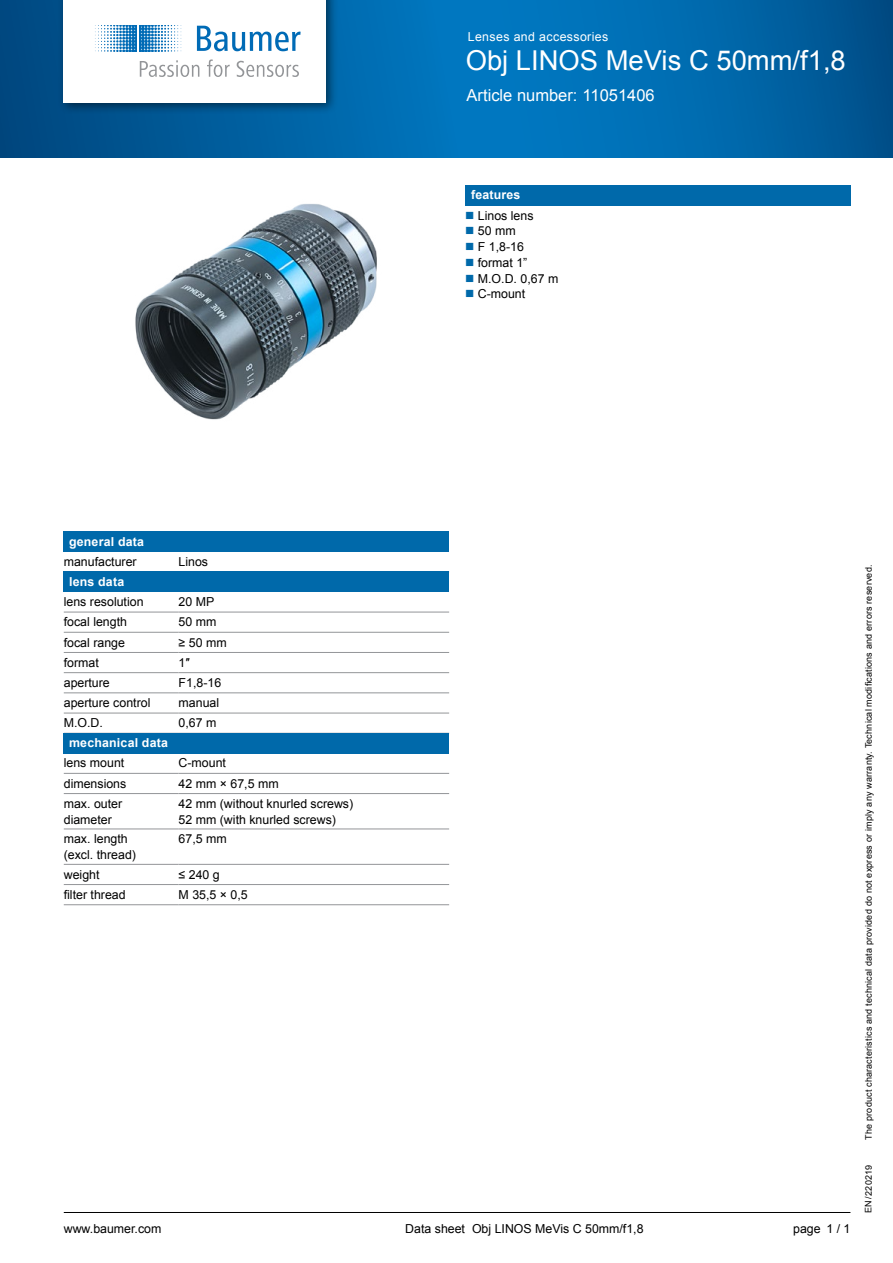
<style>
.page{position:relative;width:893px;height:1263px;background:#fff}
.page>*{position:absolute;margin:0;border:0;box-sizing:border-box;transform-origin:0 0}
.t1{font:27.45px "Arial";color:#fff}
.t2{font:16.5px "Arial";color:#fff}
.t3{font:12.3px/15.8px "Arial";color:#000}
.t4{font:700 12.3px "Arial";letter-spacing:.015em;color:#fff}
.t5{font:12.3px "Arial";letter-spacing:.03em;color:#fff}
.t6{font:9px "Arial";letter-spacing:.02em;color:#000}
</style>
<div class="page">
<hr style="left:64px;top:1212px;width:786px;height:1px;background:#000">
<svg style="left:0;top:0;width:893px;height:157px;background:#0066a9"></svg>
<div style="left:58px;top:0;width:280px;height:115px;background:#000;opacity:.5"></div>
<div style="left:64px;top:0;width:262px;height:102px;background:#fff"></div>
<svg style="left:30px;top:25px;width:271px;height:52px"></svg>
<img style="left:135px;top:204px;width:242px;height:216px">
<div style="left:64px;top:531px;width:385px;height:21px;background:#0069aa"></div>
<div style="left:64px;top:572px;width:385px;height:20px;background:#0069aa"></div>
<hr style="left:179px;top:612px;width:270px;height:1px;background:#939598">
<hr style="left:179px;top:632px;width:270px;height:1px;background:#939598">
<hr style="left:179px;top:652px;width:270px;height:1px;background:#939598">
<hr style="left:179px;top:672px;width:270px;height:1px;background:#939598">
<hr style="left:179px;top:692px;width:270px;height:1px;background:#939598">
<hr style="left:179px;top:713px;width:270px;height:1px;background:#939598">
<hr style="left:64px;top:612px;width:115px;height:1px;background:#939598">
<hr style="left:64px;top:632px;width:115px;height:1px;background:#939598">
<hr style="left:64px;top:652px;width:115px;height:1px;background:#939598">
<hr style="left:64px;top:672px;width:115px;height:1px;background:#939598">
<hr style="left:64px;top:692px;width:115px;height:1px;background:#939598">
<hr style="left:64px;top:713px;width:115px;height:1px;background:#939598">
<div style="left:64px;top:733px;width:385px;height:20px;background:#0069aa"></div>
<hr style="left:64px;top:773px;width:115px;height:1px;background:#939598">
<hr style="left:179px;top:773px;width:270px;height:1px;background:#939598">
<hr style="left:64px;top:793px;width:115px;height:1px;background:#939598">
<hr style="left:179px;top:793px;width:270px;height:1px;background:#939598">
<hr style="left:64px;top:829px;width:115px;height:1px;background:#939598">
<hr style="left:179px;top:829px;width:270px;height:1px;background:#939598">
<hr style="left:64px;top:864px;width:115px;height:1px;background:#939598">
<hr style="left:179px;top:864px;width:270px;height:1px;background:#939598">
<hr style="left:64px;top:884px;width:115px;height:1px;background:#939598">
<hr style="left:179px;top:884px;width:270px;height:1px;background:#939598">
<hr style="left:64px;top:904px;width:115px;height:1px;background:#939598">
<hr style="left:179px;top:904px;width:270px;height:1px;background:#939598">
<div style="left:465px;top:185px;width:385px;height:20px;background:#0069aa"></div>
<p class="t5" style="left:468px;top:29px;width:142px">Lenses and accessories</p>
<h1 class="t1" style="left:466px;top:43px;width:382px">Obj LINOS MeVis C 50mm/f1,8</h1>
<h2 class="t2" style="left:467px;top:85px;width:190px">Article number: 11051406</h2>
<p class="t4" style="left:471px;top:187px;width:51px">features</p>
<p class="t3" style="left:478px;top:207px;width:82px">Linos lens<br>50 mm<br>F 1,8-16 format 1”<br>M.O.D. 0,67 m<br>C-mount</p>
<p class="t4" style="left:69px;top:533px;width:76px">general data</p>
<p class="t3" style="left:64px;top:554px;width:74px">manufacturer</p>
<p class="t3" style="left:179px;top:554px;width:31px">Linos</p>
<p class="t4" style="left:69px;top:573px;width:57px">lens data</p>
<p class="t3" style="left:64px;top:594px;width:81px">lens resolution</p>
<p class="t3" style="left:179px;top:594px;width:37px">20 MP</p>
<p class="t3" style="left:64px;top:614px;width:65px">focal length</p>
<p class="t3" style="left:179px;top:614px;width:39px">50 mm</p>
<p class="t3" style="left:64px;top:634px;width:63px">focal range</p>
<p class="t3" style="left:179px;top:634px;width:50px">≥ 50 mm</p>
<p class="t3" style="left:64px;top:655px;width:37px">format</p>
<p class="t3" style="left:179px;top:655px;width:13px">1″</p>
<p class="t3" style="left:64px;top:675px;width:48px">aperture</p>
<p class="t3" style="left:179px;top:675px;width:44px">F1,8-16</p>
<p class="t3" style="left:64px;top:695px;width:88px">aperture control</p>
<p class="t3" style="left:179px;top:695px;width:42px">manual</p>
<p class="t3" style="left:64px;top:715px;width:41px">M.O.D.</p>
<p class="t3" style="left:179px;top:715px;width:39px">0,67 m</p>
<p class="t4" style="left:69px;top:735px;width:100px">mechanical data</p>
<p class="t3" style="left:64px;top:755px;width:62px">lens mount</p>
<p class="t3" style="left:179px;top:755px;width:49px">C-mount</p>
<p class="t3" style="left:64px;top:776px;width:64px">dimensions</p>
<p class="t3" style="left:179px;top:776px;width:102px">42 mm × 67,5 mm</p>
<p class="t3" style="left:64px;top:796px;width:60px">max. outer diameter</p>
<p class="t3" style="left:179px;top:796px;width:176px">42 mm (without knurled screws)<br>52 mm (with knurled screws)</p>
<p class="t3" style="left:64px;top:831px;width:74px">max. length (excl. thread)</p>
<p class="t3" style="left:179px;top:831px;width:50px">67,5 mm</p>
<p class="t3" style="left:64px;top:867px;width:37px">weight</p>
<p class="t3" style="left:179px;top:867px;width:43px">≤ 240 g</p>
<p class="t3" style="left:64px;top:887px;width:63px">filter thread</p>
<p class="t3" style="left:179px;top:887px;width:71px">M 35,5 × 0,5</p>
<p class="t3" style="left:472px;top:1221px;width:173px">Obj LINOS MeVis C 50mm/f1,8</p>
<p class="t3" style="left:64px;top:1221px;width:99px">www.baumer.com</p>
<p class="t3" style="left:826px;top:1221px;width:26px">1 / 1</p>
<p class="t3" style="left:405px;top:1221px;width:61px">Data sheet</p>
<p class="t3" style="left:793px;top:1221px;width:29px">page</p>
<p class="t6" style="left:863px;top:1140px;width:576px;rotate:-90deg">The product characteristics and technical data provided do not express or imply any warranty. Technical modifications and errors reserved.</p>
<p class="t6" style="left:863px;top:1213px;width:49px;rotate:-90deg">EN/220219</p>
</div>
